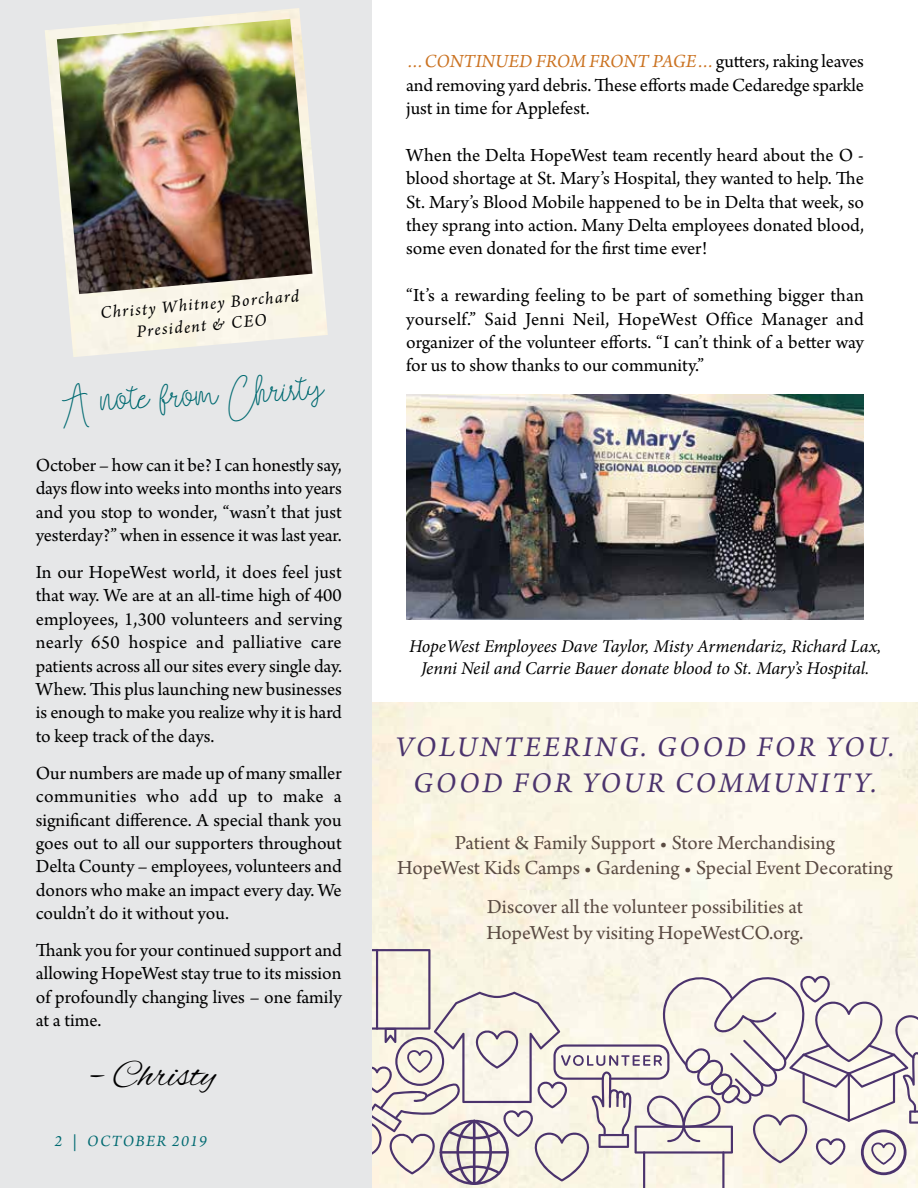
<style>
.page{position:relative;width:918px;height:1188px;background:#fff}
.page>*{position:absolute;margin:0;border:0;box-sizing:border-box;transform-origin:0 0}
.t1{font:37.5px "Alex Brush";color:#000}
.t2{font:34.5px "Falling Slowly";color:#006a71}
.t3{font:italic 30px/36px "Arno Pro";letter-spacing:.085em;color:#4b336d;text-align:center}
.t4{font:21px/25.2px "Arno Pro";letter-spacing:-.005em;color:#5a4a42;text-align:center}
.t5{font:19.5px/23.4px "Arno Pro";letter-spacing:-.005em;color:#000;text-align:justify}
.t6{font:italic 18px/21.6px "Minion Pro";letter-spacing:-.01em;color:#000;text-align:center}
.t7{font:italic 18px/21.6px "Arno Pro";color:#000;text-align:center}
.t8{font:italic 16.5px "Arno Pro";letter-spacing:.075em;color:#006a71}
.s1{font-style:italic;color:#cb7322}
</style>
<div class="page">
<svg style="left:372px;top:949px;width:546px;height:239px;background:#e6dfd8"></svg>
<div style="left:0;top:0;width:372px;height:1188px;background:#e6e7e8"></div>
<img style="left:406px;top:395px;width:458px;height:225px">
<img style="left:45px;top:8px;width:283px;height:349px">
<img style="left:57px;top:19px;width:255px;height:275px">
<p class="t7" style="left:100px;top:303px;width:201px;rotate:-5deg">Christy Whitney Borchard<br>President &amp; CEO</p>
<h2 class="t2" style="left:65px;top:382px;width:259px;rotate:-3deg">A note from Christy</h2>
<p class="t5" style="left:36px;top:454px;width:308px">October – how can it be? I can honestly say, days flow into weeks into months into years and you stop to wonder, “wasn’t that just yesterday?” when in essence it was last year.</p>
<p class="t5" style="left:36px;top:562px;width:308px">In our HopeWest world, it does feel just that way. We are at an all-time high of 400 employees, 1,300 volunteers and serving nearly 650 hospice and palliative care patients across all our sites every single day.<br>Whew. This plus launching new businesses is enough to make you realize why it is hard to keep track of the days.</p>
<p class="t5" style="left:36px;top:762px;width:308px">Our numbers are made up of many smaller communities who add up to make a significant difference. A special thank you goes out to all our supporters throughout Delta County – employees, volunteers and donors who make an impact every day. We couldn’t do it without you.</p>
<p class="t5" style="left:36px;top:940px;width:308px">Thank you for your continued support and allowing HopeWest stay true to its mission of profoundly changing lives – one family at a time.</p>
<h1 class="t1" style="left:90px;top:1054px;width:127px">– Christy</h1>
<p class="t8" style="left:55px;top:1132px;width:154px">2 | OCTOBER 2019</p>
<p class="t5" style="left:406px;top:51px;width:459px"><span class="s1">…CONTINUED FROM FRONT PAGE…</span>gutters, raking leaves and removing yard debris. These efforts made Cedaredge sparkle just in time for Applefest.</p>
<p class="t5" style="left:406px;top:144px;width:459px">When the Delta HopeWest team recently heard about the O - blood shortage at St. Mary’s Hospital, they wanted to help. The St. Mary’s Blood Mobile happened to be in Delta that week, so they sprang into action. Many Delta employees donated blood, some even donated for the first time ever!</p>
<p class="t5" style="left:406px;top:285px;width:459px">“It’s a rewarding feeling to be part of something bigger than yourself.” Said Jenni Neil, HopeWest Office Manager and organizer of the volunteer efforts. “I can’t think of a better way for us to show thanks to our community.”</p>
<p class="t6" style="left:409px;top:635px;width:474px">HopeWest Employees Dave Taylor, Misty Armendariz, Richard Lax,<br>Jenni Neil and Carrie Bauer donate blood to St. Mary’s Hospital.</p>
<h3 class="t3" style="left:395px;top:731px;width:500px">VOLUNTEERING. GOOD FOR YOU.<br>GOOD FOR YOUR COMMUNITY.</h3>
<p class="t4" style="left:397px;top:831px;width:497px">Patient &amp; Family Support • Store Merchandising<br>HopeWest Kids Camps • Gardening • Special Event Decorating</p>
<p class="t4" style="left:486px;top:896px;width:319px;text-align:left">Discover all the volunteer possibilities at<br>HopeWest by visiting HopeWestCO.org.</p>
</div>
